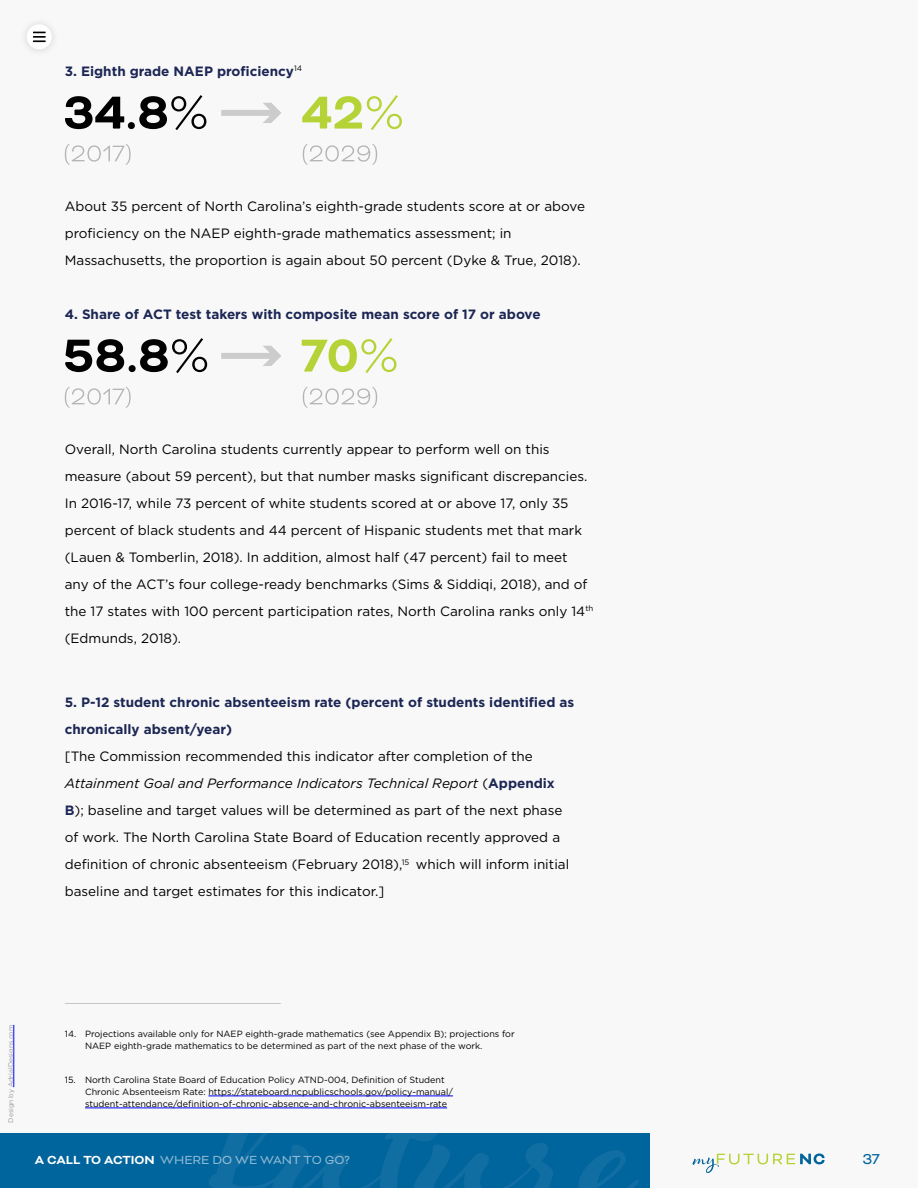
<style>
.page{position:relative;width:918px;height:1188px;background:#f8f8f8}
.page>*{position:absolute;margin:0;border:0;box-sizing:border-box;transform-origin:0 0}
.t1{font:16.5px "Bicyclette";color:#00649d}
.t2{font:13.5px/27px "Gotham";color:#000}
.t3{font:700 13.5px/27px "Gotham";color:#1c2654}
.t4{font:13.5px "Bicyclette";color:#fff}
.t5{font:9px/12px "Gotham";color:#000}
.t6{font:6.75px "Gotham";color:#95979a}
.s1{font-style:italic}
.s2{font-weight:700;color:#1c2654}
.s3{font-weight:700}
</style>
<div class="page">
<div style="left:0;top:1133px;width:650px;height:55px;background:#00649d"></div>
<svg style="left:204px;top:1095px;width:435px;height:93px"></svg>
<svg style="left:692px;top:1153px;width:133px;height:20px"></svg>
<hr style="left:65px;top:1003px;width:216px;height:1px;background:#c7c8ca">
<hr style="left:208px;top:1096px;width:245px;height:1px;background:#00f">
<hr style="left:85px;top:1108px;width:362px;height:1px;background:#00f">
<div style="left:224px;top:110px;width:51px;height:6px;background:#ccc"></div>
<svg style="left:263px;top:103px;width:18px;height:20px"></svg>
<svg style="left:302px;top:95px;width:100px;height:35px"></svg>
<svg style="left:303px;top:144px;width:74px;height:21px"></svg>
<svg style="left:65px;top:96px;width:59px;height:33px"></svg>
<div style="left:128px;top:122px;width:7px;height:7px;background:#010101;border-radius:50%"></div>
<svg style="left:139px;top:95px;width:67px;height:35px"></svg>
<svg style="left:65px;top:144px;width:66px;height:21px"></svg>
<div style="left:224px;top:353px;width:51px;height:6px;background:#ccc"></div>
<svg style="left:263px;top:346px;width:18px;height:20px"></svg>
<svg style="left:302px;top:338px;width:94px;height:35px"></svg>
<svg style="left:303px;top:387px;width:74px;height:21px"></svg>
<svg style="left:65px;top:339px;width:59px;height:33px"></svg>
<div style="left:129px;top:365px;width:7px;height:7px;background:#010101;border-radius:50%"></div>
<svg style="left:140px;top:338px;width:67px;height:35px"></svg>
<svg style="left:65px;top:387px;width:66px;height:21px"></svg>
<hr style="left:14px;top:1025px;width:1px;height:62px;background:#00f">
<div style="left:27px;top:24px;width:25px;height:25px;background:#fff;border-radius:50%"></div>
<svg style="left:33px;top:32px;width:13px;height:10px"></svg>
<p class="t3" style="left:65px;top:57px;width:239px">3. Eighth grade NAEP proficiency<sup>14</sup></p>
<p class="t2" style="left:65px;top:192px;width:522px">About 35 percent of North Carolina’s eighth-grade students score at or above proficiency on the NAEP eighth-grade mathematics assessment; in<br>Massachusetts, the proportion is again about 50 percent (Dyke &amp; True, 2018).</p>
<p class="t3" style="left:65px;top:300px;width:477px">4. Share of ACT test takers with composite mean score of 17 or above</p>
<p class="t2" style="left:65px;top:435px;width:530px">Overall, North Carolina students currently appear to perform well on this measure (about 59 percent), but that number masks significant discrepancies.<br>In 2016-17, while 73 percent of white students scored at or above 17, only 35 percent of black students and 44 percent of Hispanic students met that mark (Lauen &amp; Tomberlin, 2018). In addition, almost half (47 percent) fail to meet any of the ACT’s four college-ready benchmarks (Sims &amp; Siddiqi, 2018), and of the 17 states with 100 percent participation rates, North Carolina ranks only 14<sup>th </sup>(Edmunds, 2018).</p>
<p class="t3" style="left:65px;top:689px;width:511px">5. P-12 student chronic absenteeism rate (percent of students identified as chronically absent/year)</p>
<p class="t2" style="left:65px;top:743px;width:506px">[The Commission recommended this indicator after completion of the <span class="s1">Attainment Goal and Performance Indicators Technical Report</span> (<span class="s2">Appendix B</span>); baseline and target values will be determined as part of the next phase of work. The North Carolina State Board of Education recently approved a definition of chronic absenteeism (February 2018),<sup>15</sup> which will inform initial baseline and target estimates for this indicator.]</p>
<p class="t6" style="left:6px;top:1123px;width:99px;rotate:-90deg">Design by AdrialDesigns.com</p>
<p class="t5" style="left:85px;top:1028px;width:431px;text-indent:-20px">14. Projections available only for NAEP eighth-grade mathematics (see Appendix B); projections for<br>NAEP eighth-grade mathematics to be determined as part of the next phase of the work.</p>
<p class="t5" style="left:85px;top:1074px;width:369px;text-indent:-20px">15. North Carolina State Board of Education Policy ATND-004, Definition of Student<br>Chronic Absenteeism Rate: https://stateboard.ncpublicschools.gov/policy-manual/ student-attendance/definition-of-chronic-absence-and-chronic-absenteeism-rate</p>
<p class="t4" style="left:35px;top:1152px;width:317px"><span class="s3">A CALL TO ACTION</span> WHERE DO WE WANT TO GO?</p>
<p class="t1" style="left:862px;top:1150px;width:19px">37</p>
</div>
